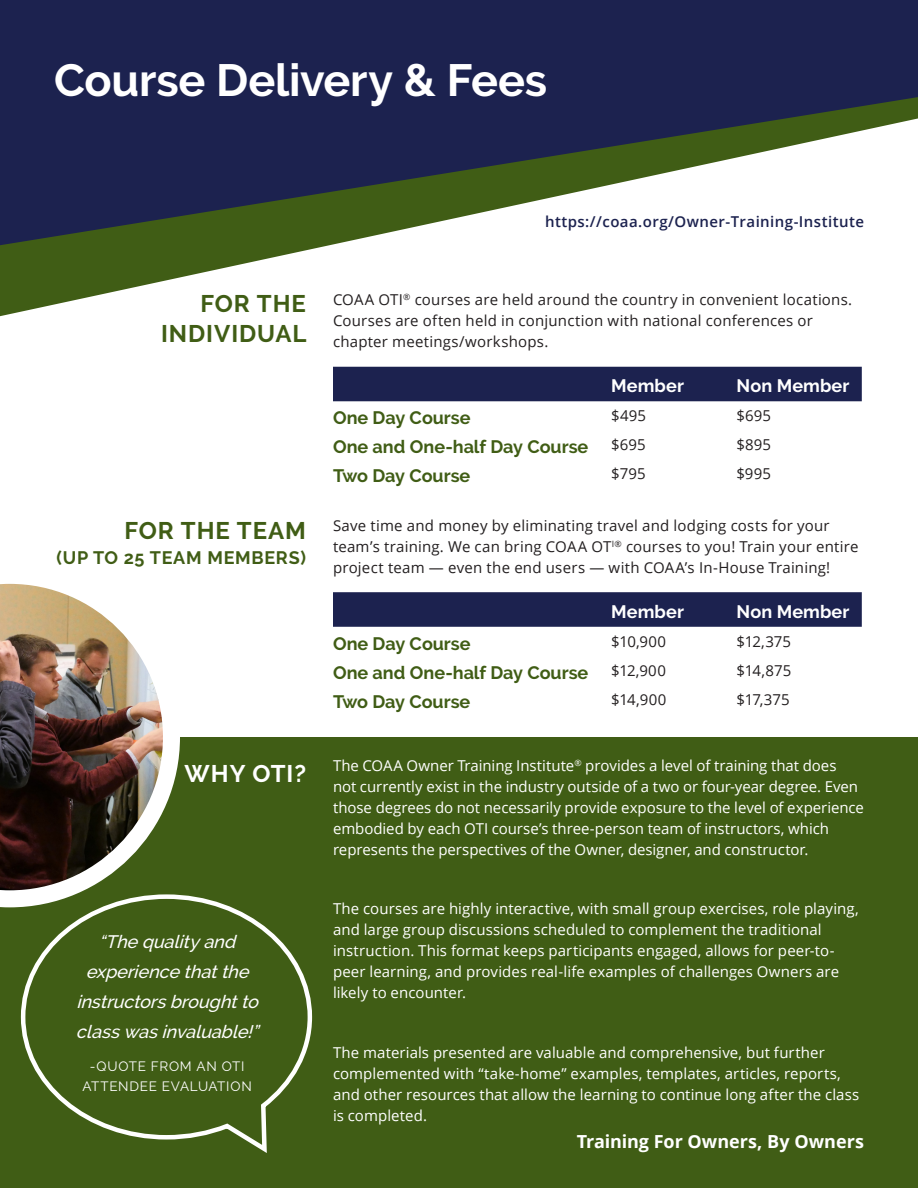
<style>
.page{position:relative;width:918px;height:1188px;background:#fff}
.page>*{position:absolute;margin:0;border:0;box-sizing:border-box;transform-origin:0 0}
.Page_Title{font:700 45px "Raleway";letter-spacing:-.005em;color:#fff}
.Main_Head{font:700 24px/30px "Raleway";letter-spacing:.04em;color:#405d15;text-align:right}
.Main_Head-2{font:700 24px "Raleway";letter-spacing:.04em;color:#fff}
.SubHead{font:700 18px "Raleway";color:#405d15}
.t1{font:italic 500 18px/30px "Raleway";color:#fff;text-align:center}
.SubHead-2{font:700 18px "Raleway";letter-spacing:.005em;color:#fff}
.Body{font:700 18px "Open Sans";color:#fff}
.Main_Head-3{font:700 18px "Raleway";letter-spacing:.04em;color:#405d15}
.Body-2{font:15px/21px "Open Sans";letter-spacing:.005em;color:#fff}
.Body-3{font:15px/21px "Open Sans";letter-spacing:.015em;color:#231f20}
.t2{font:600 15px "Open Sans";letter-spacing:.03em;color:#1c224f}
.SubHead-3{font:15px "Open Sans";letter-spacing:.025em;color:#231f20}
.Attribution{font:13.5px/19.5px "Raleway";letter-spacing:.055em;color:#fff;text-align:center}
</style>
<div class="page">
<div style="left:0;top:737px;width:918px;height:451px;background:#405d15"></div>
<svg style="left:0;top:245px;width:330px;height:71px;fill:#405d15"></svg>
<svg style="left:0;top:0;width:918px;height:245px;fill:#1c224f"></svg>
<div style="left:333px;top:367px;width:529px;height:34px;background:#1c224f"></div>
<div style="left:333px;top:592px;width:529px;height:35px;background:#1c224f"></div>
<img style="left:0;top:583px;width:180px;height:324px">
<svg style="left:19px;top:892px;width:294px;height:261px"></svg>
<p class="Page_Title" style="left:54px;top:55px;width:495px">Course Delivery &amp; Fees</p>
<p class="Main_Head" style="left:161px;top:288px;width:147px">FOR THE<br>INDIVIDUAL</p>
<p class="Main_Head" style="left:124px;top:515px;width:183px">FOR THE TEAM</p>
<p class="Main_Head-3" style="left:57px;top:548px;width:251px">(UP TO 25 TEAM MEMBERS)</p>
<p class="t2" style="left:545px;top:211px;width:320px">https://coaa.org/Owner-Training-Institute</p>
<p class="Body-3" style="left:333px;top:289px;width:521px">COAA OTI<sup>®</sup> courses are held around the country in convenient locations.<br>Courses are often held in conjunction with national conferences or chapter meetings/workshops.</p>
<p class="SubHead-2" style="left:611px;top:376px;width:74px">Member</p>
<p class="SubHead-2" style="left:737px;top:376px;width:114px">Non Member</p>
<p class="SubHead" style="left:333px;top:408px;width:139px">One Day Course</p>
<p class="Body-3" style="left:611px;top:405px;width:36px">$495</p>
<p class="Body-3" style="left:737px;top:405px;width:36px">$695</p>
<p class="SubHead" style="left:333px;top:437px;width:257px">One and One-half Day Course</p>
<p class="Body-3" style="left:611px;top:434px;width:36px">$695</p>
<p class="Body-3" style="left:737px;top:434px;width:36px">$895</p>
<p class="SubHead" style="left:333px;top:465px;width:139px">Two Day Course</p>
<p class="Body-3" style="left:611px;top:463px;width:36px">$795</p>
<p class="Body-3" style="left:737px;top:463px;width:36px">$995</p>
<p class="Body-3" style="left:333px;top:514px;width:527px">Save time and money by eliminating travel and lodging costs for your team’s training. We can bring COAA OT<sup>I®</sup> courses to you! Train your entire project team — even the end users — with COAA’s In-House Training!</p>
<p class="SubHead-2" style="left:611px;top:601px;width:74px">Member</p>
<p class="SubHead-2" style="left:737px;top:601px;width:114px">Non Member</p>
<p class="SubHead" style="left:333px;top:633px;width:139px">One Day Course</p>
<p class="SubHead-3" style="left:611px;top:631px;width:56px">$10,900</p>
<p class="Body-3" style="left:737px;top:631px;width:56px">$12,375</p>
<p class="SubHead" style="left:333px;top:662px;width:257px">One and One-half Day Course</p>
<p class="SubHead-3" style="left:611px;top:660px;width:56px">$12,900</p>
<p class="Body-3" style="left:737px;top:660px;width:56px">$14,875</p>
<p class="SubHead" style="left:333px;top:691px;width:139px">Two Day Course</p>
<p class="Body-3" style="left:611px;top:688px;width:57px">$14,900</p>
<p class="Body-3" style="left:737px;top:688px;width:55px">$17,375</p>
<p class="Main_Head-2" style="left:185px;top:760px;width:123px">WHY OTI?</p>
<p class="Body-2" style="left:333px;top:755px;width:533px">The COAA Owner Training Institute<sup>®</sup> provides a level of training that does<br>not currently exist in the industry outside of a two or four-year degree. Even those degrees do not necessarily provide exposure to the level of experience embodied by each OTI course’s three-person team of instructors, which represents the perspectives of the Owner, designer, and constructor.</p>
<p class="t1" style="left:76px;top:927px;width:189px">“The qualityand experience thatthe instructorsbroughtto classwasinvaluable!”</p>
<p class="Attribution" style="left:82px;top:1057px;width:171px">-QUOTE FROM AN OTI<br>ATTENDEE EVALUATION</p>
<p class="Body-2" style="left:333px;top:898px;width:527px">The courses are highly interactive, with small group exercises, role playing, and large group discussions scheduled to complement the traditional instruction. This format keeps participants engaged, allows for peer-to&shy;peer learning, and provides real-life examples of challenges Owners are likely to encounter.</p>
<p class="Body-2" style="left:333px;top:1041px;width:528px">The materials presented are valuable and comprehensive, but further complemented with “take-home” examples, templates, articles, reports, and other resources that allow the learning to continue long after the class is completed.</p>
<p class="Body" style="left:577px;top:1129px;width:289px">Training For Owners, By Owners</p>
</div>
